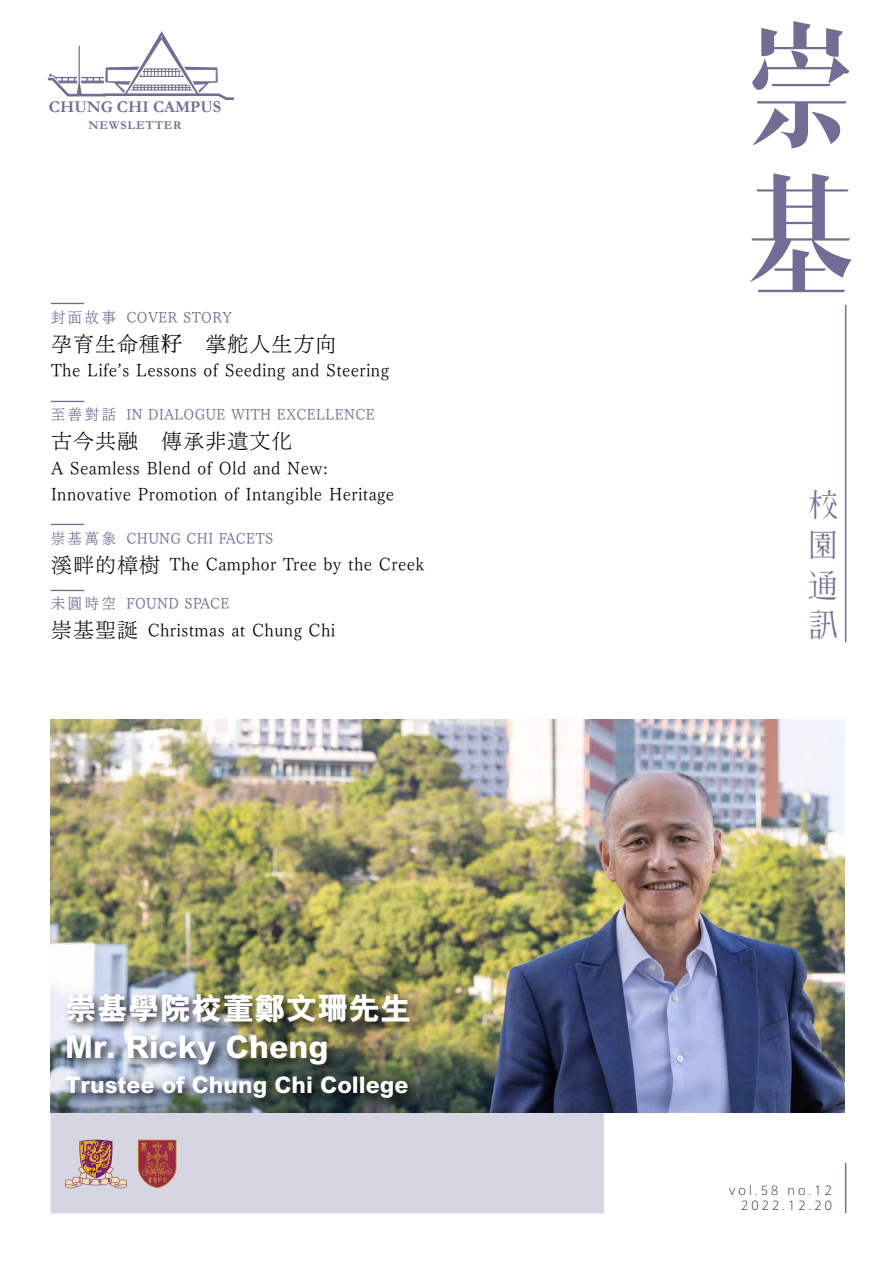
<style>
.page{position:relative;width:893px;height:1263px;background:#fff}
.page>*{position:absolute;margin:0;border:0;box-sizing:border-box;transform-origin:0 0}
.t1{font:800 31.5px/37.8px "M Hei HK";color:#fff}
.t2{font:31.5px/40px "Kochi Mincho";color:#716d94;text-align:justify;scale:.94 1}
.t3{font:800 22.95px "M Hei HK";color:#fff}
.t4{font:21px "Tsuku Min Pro L";letter-spacing:.05em;color:#000}
.t5{font:18px/25.8px "Tsuku Min Pro L";letter-spacing:.025em;color:#000;scale:.94 1}
.t6{font:700 16.5px "Garamond";color:#716d94}
.t7{font:15px "Tsuku Min Pro LB";letter-spacing:.025em;color:#716d94;scale:.94 1}
.t8{font:700 15px "Arial";color:#716d94;scale:3.05 1}
.t9{font:200 12px/15px "Axis Std";letter-spacing:.21em;color:#000;text-align:right}
.t10{font:700 12px "Garamond";letter-spacing:.075em;color:#716d94}
.s1{font-family:"DF Ming Md HK BF"}
.s2{font-size:21px}
</style>
<div class="page">
<hr style="left:845px;top:305px;width:1px;height:337px;background:#716d94">
<svg style="left:752px;top:21px;width:97px;height:127px"></svg>
<svg style="left:749px;top:173px;width:102px;height:119px"></svg>
<div style="left:51px;top:1112px;width:553px;height:101px;background:#d6d5e2"></div>
<hr style="left:845px;top:1163px;width:1px;height:50px;background:#716d94">
<svg style="left:47px;top:31px;width:187px;height:69px"></svg>
<svg style="left:138px;top:1140px;width:39px;height:48px;background:#ab5453"></svg>
<svg style="left:65px;top:1140px;width:62px;height:48px;background:#c2a19f"></svg>
<img style="left:51px;top:719px;width:794px;height:393px">
<div style="left:62px;top:990px;width:360px;height:120px;background:#000;opacity:.75"></div>
<p class="t6" style="left:49px;top:96px;width:174px">CHUNG CHI CAMPUS</p>
<p class="t10" style="left:89px;top:117px;width:95px">NEWSLETTER</p>
<p class="t8" style="left:52px;top:292px;width:12px">─</p>
<p class="t7" style="left:51px;top:303px;width:194px">封面故事 COVER STORY</p>
<p class="t4" style="left:51px;top:325px;width:287px">孕育生命種<span class="s1">籽</span>　掌舵人生方向</p>
<p class="t5" style="left:51px;top:355px;width:361px">The Life’s Lessons of Seeding and Steering</p>
<p class="t8" style="left:52px;top:390px;width:12px">─</p>
<p class="t7" style="left:51px;top:401px;width:346px">至善對話 IN DIALOGUE WITH EXCELLENCE</p>
<p class="t4" style="left:51px;top:422px;width:243px">古今共融　傳承非遺文化</p>
<p class="t5" style="left:51px;top:453px;width:366px">A Seamless Blend of Old and New:<br>Innovative Promotion of Intangible Heritage</p>
<p class="t8" style="left:52px;top:513px;width:12px">─</p>
<p class="t7" style="left:51px;top:524px;width:238px">崇基萬象 CHUNG CHI FACETS</p>
<p class="t5" style="left:51px;top:549px;width:398px"><span class="s2">溪畔的樟樹</span> The Camphor Tree by the Creek</p>
<p class="t8" style="left:52px;top:579px;width:12px">─</p>
<p class="t7" style="left:51px;top:590px;width:192px">未圓時空 FOUND SPACE</p>
<p class="t5" style="left:51px;top:615px;width:304px"><span class="s2">崇基聖誕</span> Christmas at Chung Chi</p>
<h1 class="t1" style="left:65px;top:990px;width:348px">崇基學院校董鄭文珊先生<br>Mr. Ricky Cheng</h1>
<p class="t3" style="left:65px;top:1069px;width:345px">Trustee of Chung Chi College</p>
<h1 class="t2" style="left:808px;top:485px;width:33px">校園通訊</h1>
<p class="t9" style="left:729px;top:1182px;width:105px">vol.58 no.12<br>2022.12.20</p>
</div>
